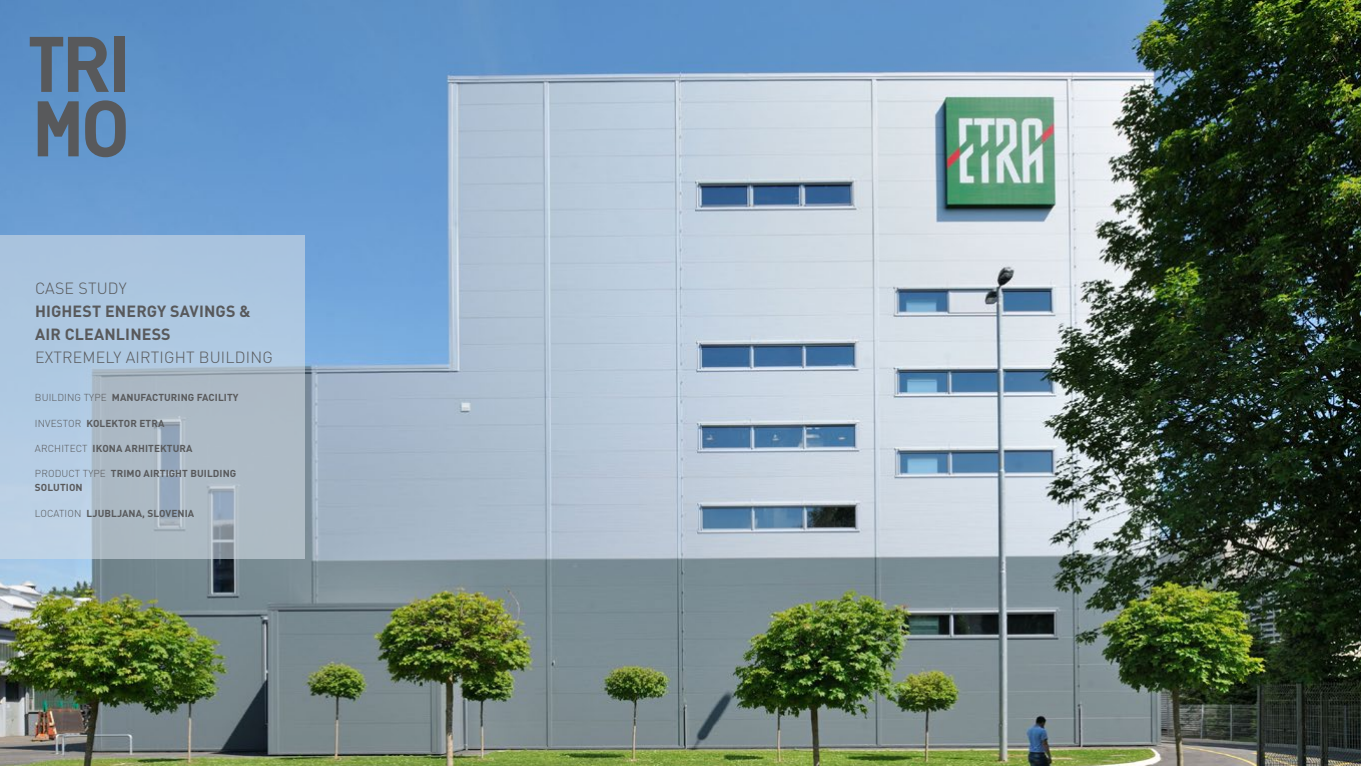
<style>
.page{position:relative;width:1361px;height:766px;background:#fff}
.page>*{position:absolute;margin:0;border:0;box-sizing:border-box;transform-origin:0 0}
.t1{font:700 16px/23px "DIN Pro";letter-spacing:.01em;color:#58595b}
.t2{font:300 16px "DIN Pro";letter-spacing:.01em;color:#58595b}
.t3{font:700 10px/14px "DIN Pro";letter-spacing:.01em;color:#58595b}
.s1{font-weight:300}
</style>
<div class="page">
<img style="left:0;top:0;width:1361px;height:765px">
<svg style="left:0;top:235px;width:304px;height:323px;background:#adc1d4"></svg>
<svg style="left:30px;top:37px;width:79px;height:55px;background:#59748f"></svg>
<div style="left:114px;top:37px;width:10px;height:55px;background:#58595b"></div>
<svg style="left:85px;top:100px;width:41px;height:57px;background:#5b738b"></svg>
<svg style="left:38px;top:101px;width:41px;height:55px;background:#5a6c7e"></svg>
<h1 class="t2" style="left:35px;top:277px;width:93px">CASE STUDY</h1>
<h1 class="t1" style="left:35px;top:299px;width:217px">HIGHEST ENERGY SAVINGS &amp;<br>AIR CLEANLINESS</h1>
<h1 class="t2" style="left:35px;top:346px;width:239px">EXTREMELY AIRTIGHT BUILDING</h1>
<p class="t3" style="left:35px;top:390px;width:205px"><span class="s1">BUILDING TYPE</span> MANUFACTURING FACILITY</p>
<p class="t3" style="left:35px;top:415px;width:131px"><span class="s1">INVESTOR</span> KOLEKTOR ETRA</p>
<p class="t3" style="left:35px;top:440px;width:159px"><span class="s1">ARCHITECT</span> IKONA ARHITEKTURA</p>
<p class="t3" style="left:35px;top:466px;width:203px"><span class="s1">PRODUCT TYPE</span> TRIMO AIRTIGHT BUILDING<br>SOLUTION</p>
<p class="t3" style="left:35px;top:505px;width:161px"><span class="s1">LOCATION</span> LJUBLJANA, SLOVENIA</p>
</div>
